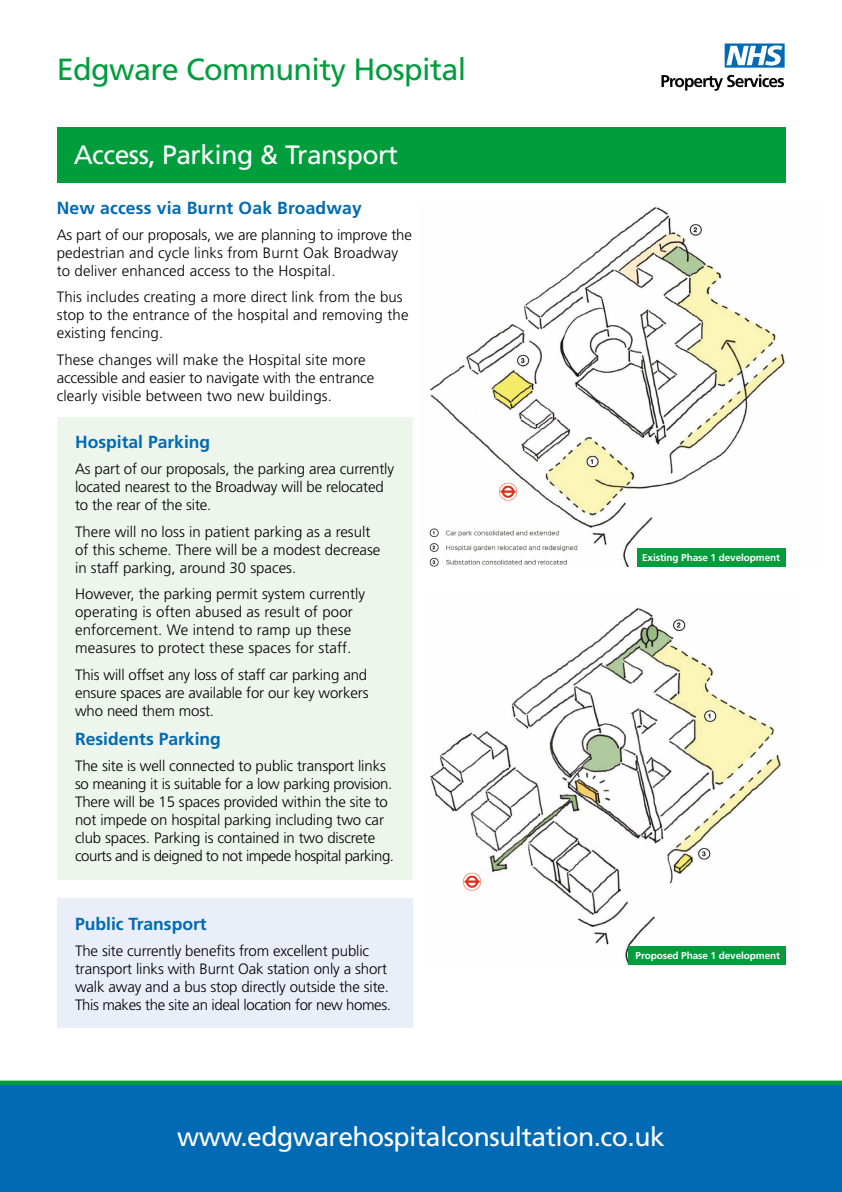
<style>
.page{position:relative;width:842px;height:1192px;background:#fff}
.page>*{position:absolute;margin:0;border:0;box-sizing:border-box;transform-origin:0 0}
.t1{font:30.6px "Frutiger";letter-spacing:-.02em;color:#009d3d}
.t2{font:26.5px "Frutiger";letter-spacing:-.02em;color:#fff}
.t3{font:700 17.5px "Frutiger";color:#006ab4}
.t4{font:300 15px/18px "Frutiger";letter-spacing:-.01em;color:#000}
.t5{font:300 15px/18px "Frutiger";letter-spacing:.01em;color:#000}
.t6{font:700 10px "Frutiger";letter-spacing:-.01em;color:#fff}
</style>
<div class="page">
<div style="left:57px;top:417px;width:355px;height:462px;background:#edf5ec"></div>
<div style="left:57px;top:128px;width:728px;height:55px;background:#009d3d"></div>
<div style="left:0;top:1084px;width:842px;height:108px;background:#006ab4"></div>
<div style="left:57px;top:899px;width:355px;height:129px;background:#eaeef9"></div>
<img style="left:429px;top:207px;width:357px;height:360px">
<img style="left:497px;top:481px;width:21px;height:20px">
<img style="left:429px;top:520px;width:160px;height:47px">
<div style="left:637px;top:549px;width:148px;height:18px;background:#009d3d"></div>
<hr style="left:0;top:1081px;width:842px;height:4px;background:#009d3d">
<svg style="left:725px;top:43px;width:60px;height:25px"></svg>
<svg style="left:661px;top:74px;width:123px;height:17px"></svg>
<img style="left:430px;top:607px;width:356px;height:357px">
<div style="left:628px;top:946px;width:157px;height:18px;background:#009d3d"></div>
<img style="left:461px;top:871px;width:22px;height:19px">
<h1 class="t1" style="left:57px;top:51px;width:411px">Edgware Community Hospital</h1>
<h2 class="t2" style="left:74px;top:140px;width:326px">Access, Parking &amp; Transport</h2>
<p class="t3" style="left:57px;top:198px;width:307px">New access via Burnt Oak Broadway</p>
<p class="t5" style="left:57px;top:226px;width:357px">As part of our proposals, we are planning to improve the pedestrian and cycle links from Burnt Oak Broadway to deliver enhanced access to the Hospital.</p>
<p class="t5" style="left:57px;top:288px;width:353px">This includes creating a more direct link from the bus stop to the entrance of the hospital and removing the existing fencing.</p>
<p class="t5" style="left:57px;top:351px;width:319px">These changes will make the Hospital site more accessible and easier to navigate with the entrance clearly visible between two new buildings.</p>
<p class="t3" style="left:75px;top:432px;width:137px">Hospital Parking</p>
<p class="t4" style="left:75px;top:460px;width:320px">As part of our proposals, the parking area currently located nearest to the Broadway will be relocated to the rear of the site.</p>
<p class="t4" style="left:75px;top:523px;width:307px">There will no loss in patient parking as a result of this scheme. There will be a modest decrease in staff parking, around 30 spaces.</p>
<p class="t5" style="left:75px;top:585px;width:292px">However, the parking permit system currently operating is often abused as result of poor enforcement. We intend to ramp up these measures to protect these spaces for staff.</p>
<p class="t4" style="left:75px;top:666px;width:295px;text-align:justify">This will offset any loss of staff car parking and ensure spaces are available for our key workers who need them most.</p>
<p class="t3" style="left:75px;top:729px;width:147px">Residents Parking</p>
<p class="t4" style="left:75px;top:757px;width:320px">The site is well connected to public transport links so meaning it is suitable for a low parking provision.<br>There will be 15 spaces provided within the site to not impede on hospital parking including two car club spaces. Parking is contained in two discrete courts and is deigned to not impede hospital parking.</p>
<p class="t3" style="left:75px;top:914px;width:133px">Public Transport</p>
<p class="t4" style="left:75px;top:942px;width:317px">The site currently benefits from excellent public transport links with Burnt Oak station only a short walk away and a bus stop directly outside the site.<br>This makes the site an ideal location for new homes.</p>
<p class="t6" style="left:642px;top:552px;width:139px">Existing Phase 1 development</p>
<p class="t6" style="left:636px;top:950px;width:146px">Proposed Phase 1 development</p>
<h2 class="t2" style="left:177px;top:1121px;width:489px">www.edgwarehospitalconsultation.co.uk</h2>
</div>
